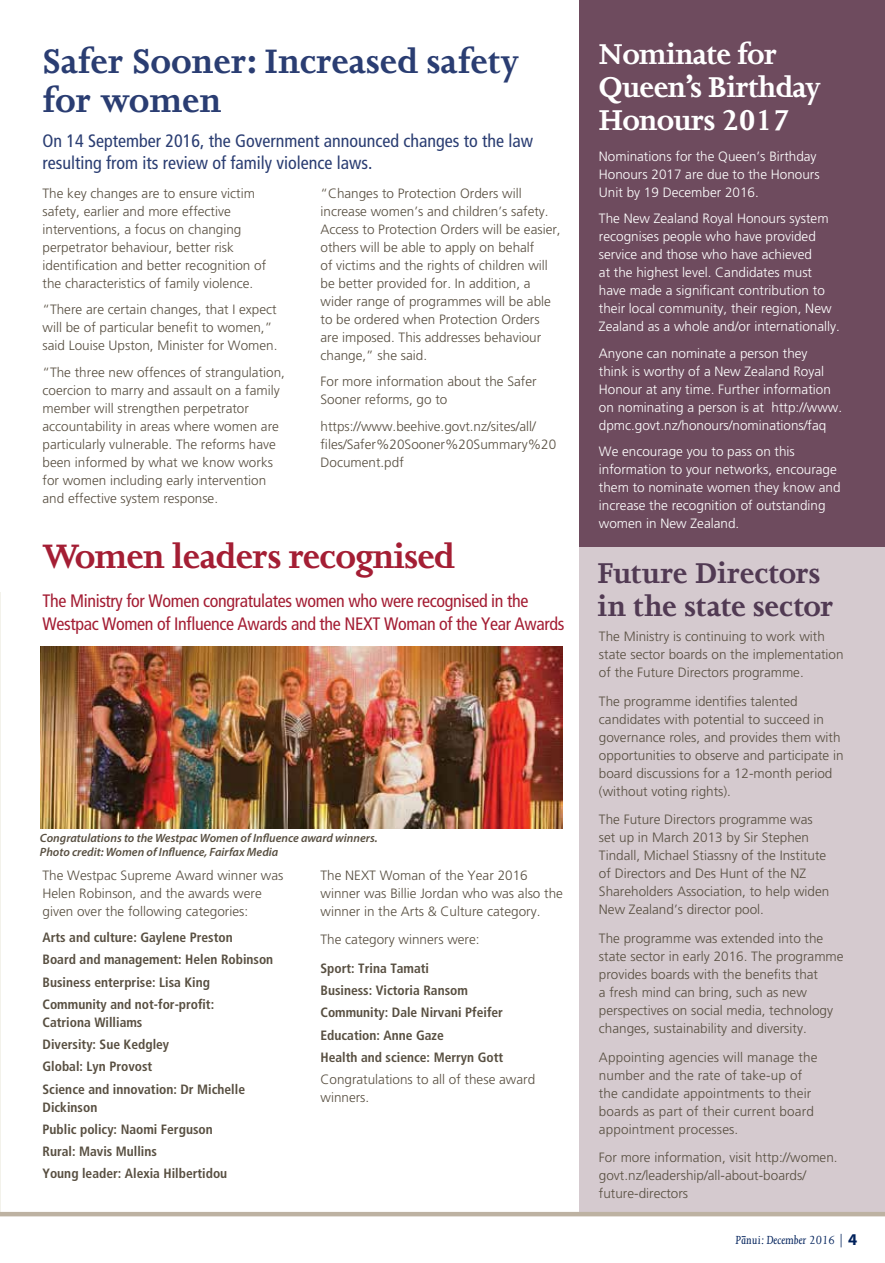
<style>
.page{position:relative;width:885px;height:1263px;background:#fff}
.page>*{position:absolute;margin:0;border:0;box-sizing:border-box;transform-origin:0 0}
.t1{font:700 39px/39px "Joanna";color:#2a3d72}
.t2{font:700 39px "Joanna";letter-spacing:-.02em;color:#a41e34}
.t3{font:700 33px/33px "Joanna";letter-spacing:-.02em;color:#fff}
.t4{font:700 33px/33px "Joanna";letter-spacing:-.005em;color:#513a53}
.t5{font:condensed 18px/22.5px "Frutiger";letter-spacing:-.02em;color:#a41e34}
.t6{font:condensed 18px/22.5px "Frutiger";color:#2a3d72}
.t7{font:300 13.5px/18px "Frutiger";color:#584f41}
.t8{font:300 13.5px/18px "Frutiger";color:#fff}
.t9{font:700 condensed 13.5px/22.2px "Frutiger";color:#584f41}
.t10{font:italic 13.5px "Joanna";color:#00215b}
.t11{font:italic 600 12px/13.6px "Myriad Pro";color:#584f41}
.s1{font-family:"Myriad Pro";font-weight:700;font-style:normal;font-size:16.5px}
</style>
<div class="page">
<hr style="left:0;top:592px;width:1px;height:622px;background:#f3f2eb">
<div style="left:579px;top:536px;width:305px;height:676px;background:#d5cacf"></div>
<div style="left:579px;top:0;width:305px;height:547px;background:#6e4b5e"></div>
<hr style="left:0;top:1212px;width:884px;height:4px;background:#bdb2a2">
<img style="left:40px;top:646px;width:522px;height:182px">
<h1 class="t1" style="left:43px;top:42px;width:478px">Safer Sooner: Increased safety for women</h1>
<h3 class="t6" style="left:43px;top:129px;width:492px">On 14 September 2016, the Government announced changes to the law resulting from its review of family violence laws.</h3>
<p class="t7" style="left:43px;top:184px;width:225px">The key changes are to ensure victim safety, earlier and more effective interventions, a focus on changing perpetrator behaviour, better risk identification and better recognition of the characteristics of family violence.</p>
<p class="t7" style="left:43px;top:301px;width:236px">“There are certain changes, that I expect will be of particular benefit to women,” said Louise Upston, Minister for Women.</p>
<p class="t7" style="left:43px;top:363px;width:244px">“The three new offences of strangulation, coercion to marry and assault on a family member will strengthen perpetrator accountability in areas where women are particularly vulnerable. The reforms have been informed by what we know works for women including early intervention and effective system response.</p>
<p class="t7" style="left:320px;top:184px;width:242px">“Changes to Protection Orders will increase women’s and children’s safety.<br>Access to Protection Orders will be easier, others will be able to apply on behalf<br>of victims and the rights of children will be better provided for. In addition, a wider range of programmes will be able to be ordered when Protection Orders are imposed. This addresses behaviour change,” she said.</p>
<p class="t7" style="left:320px;top:373px;width:218px">For more information about the Safer<br>Sooner reforms, go to</p>
<p class="t7" style="left:320px;top:417px;width:237px">https://www.beehive.govt.nz/sites/all/ files/Safer%20Sooner%20Summary%20<br>Document.pdf</p>
<h1 class="t2" style="left:43px;top:535px;width:414px">Women leaders recognised</h1>
<h3 class="t5" style="left:43px;top:590px;width:523px">The Ministry for Women congratulates women who were recognised in the<br>Westpac Women of Influence Awards and the NEXT Woman of the Year Awards</h3>
<p class="t11" style="left:40px;top:831px;width:339px">Congratulations to the Westpac Women of Influence award winners.<br>Photo credit: Women of Influence, Fairfax Media</p>
<p class="t7" style="left:43px;top:866px;width:242px">The Westpac Supreme Award winner was<br>Helen Robinson, and the awards were given over the following categories:</p>
<p class="t9" style="left:43px;top:926px;width:232px">Arts and culture: Gaylene Preston<br>Board and management: Helen Robinson Business enterprise: Lisa King Community and not-for-profit:</p>
<p class="t9" style="left:43px;top:1011px;width:204px">Catriona Williams<br>Diversity: Sue Kedgley<br>Global: Lyn Provost<br>Science and innovation: Dr Michelle</p>
<p class="t9" style="left:43px;top:1096px;width:186px">Dickinson<br>Public policy: Naomi Ferguson<br>Rural: Mavis Mullins<br>Young leader: Alexia Hilbertidou</p>
<p class="t7" style="left:320px;top:866px;width:244px">The NEXT Woman of the Year 2016 winner was Billie Jordan who was also the winner in the Arts &amp; Culture category.</p>
<p class="t7" style="left:320px;top:931px;width:161px">The category winners were:</p>
<p class="t9" style="left:320px;top:957px;width:184px">Sport: Trina Tamati<br>Business: Victoria Ransom<br>Community: Dale Nirvani Pfeifer<br>Education: Anne Gaze<br>Health and science: Merryn Gott</p>
<p class="t7" style="left:320px;top:1070px;width:216px">Congratulations to all of these award winners.</p>
<h2 class="t3" style="left:599px;top:38px;width:223px">Nominate for<br>Queen’s Birthday<br>Honours 2017</h2>
<p class="t8" style="left:599px;top:147px;width:222px">Nominations for the Queen’s Birthday<br>Honours 2017 are due to the Honours<br>Unit by 19 December 2016.</p>
<p class="t8" style="left:599px;top:210px;width:242px">The New Zealand Royal Honours system recognises people who have provided service and those who have achieved<br>at the highest level. Candidates must have made a significant contribution to their local community, their region, New Zealand as a whole and/or internationally.</p>
<p class="t8" style="left:599px;top:344px;width:245px">Anyone can nominate a person they<br>think is worthy of a New Zealand Royal Honour at any time. Further information on nominating a person is at http://www. dpmc.govt.nz/honours/nominations/faq</p>
<p class="t8" style="left:599px;top:443px;width:243px">We encourage you to pass on this information to your networks, encourage them to nominate women they know and increase the recognition of outstanding women in New Zealand.</p>
<h2 class="t4" style="left:597px;top:557px;width:238px">Future Directors in the state sector</h2>
<p class="t7" style="left:599px;top:628px;width:246px">The Ministry is continuing to work with state sector boards on the implementation of the Future Directors programme.</p>
<p class="t7" style="left:599px;top:692px;width:246px">The programme identifies talented candidates with potential to succeed in governance roles, and provides them with opportunities to observe and participate in board discussions for a 12-month period (without voting rights).</p>
<p class="t7" style="left:599px;top:811px;width:232px">The Future Directors programme was set up in March 2013 by Sir Stephen Tindall, Michael Stiassny of the Institute of Directors and Des Hunt of the NZ Shareholders Association, to help widen New Zealand’s director pool.</p>
<p class="t7" style="left:599px;top:930px;width:246px">The programme was extended into the state sector in early 2016. The programme provides boards with the benefits that<br>a fresh mind can bring, such as new perspectives on social media, technology changes, sustainability and diversity.</p>
<p class="t7" style="left:599px;top:1048px;width:220px">Appointing agencies will manage the number and the rate of take-up of the candidate appointments to their boards as part of their current board appointment processes.</p>
<p class="t7" style="left:599px;top:1149px;width:240px">For more information, visit http://women. govt.nz/leadership/all-about-boards/ future-directors</p>
<p class="t10" style="left:735px;top:1232px;width:123px">P¯anui: December 2016 | <span class="s1">4</span></p>
</div>
